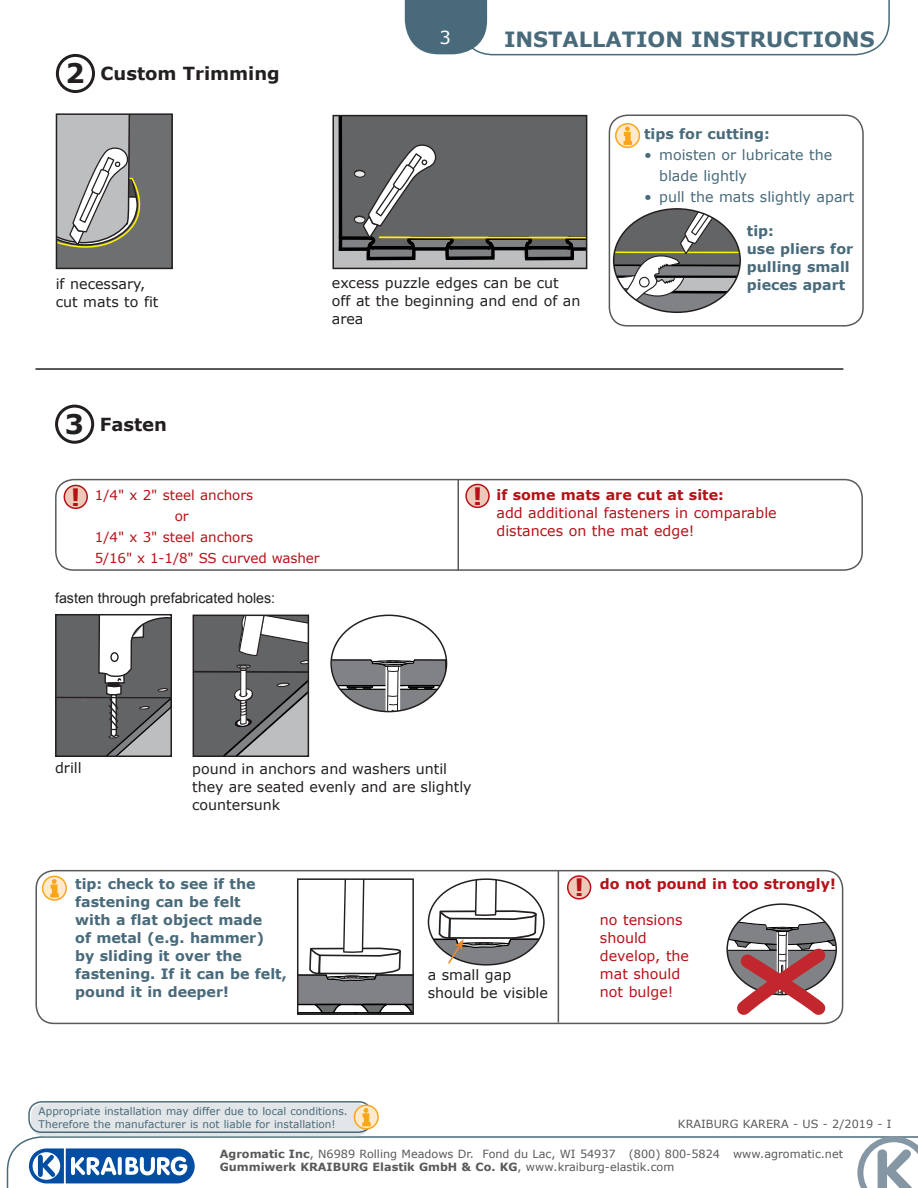
<style>
.page{position:relative;width:918px;height:1188px;background:#fff}
.page>*{position:absolute;margin:0;border:0;box-sizing:border-box;transform-origin:0 0}
.Fließtext{font:700 27px "Verdana";color:#231f20}
.Fließtext-2{font:700 24px "Verdana";color:#b51218}
.t1{font:700 21px "Verdana";color:#486a7a}
.Fließtext-3{font:700 18px "Verdana";color:#231f20}
.Fließtext-4{font:18px "Verdana";color:#fff}
.t2{font:700 14.25px/18px "Verdana";color:#486a7a}
.Fließtext-5{font:14.25px/18px "Verdana";color:#231f20}
.t3{font:14.25px/18px "Verdana";color:#b51218}
.t4{font:14.25px/21px "Verdana";color:#486a7a}
.t5{font:700 14.25px "Verdana";color:#b51218}
.Fließtext-6{font:14.25px "Arial";color:#231f20}
.t6{font:13.5px "Verdana";color:#b51218}
.t7{font:11.25px "Verdana";color:#58595b}
.t8{font:700 11.25px "Verdana";color:#58595b}
.t9{font:10.5px "Verdana";color:#486a7a}
.s1{font-weight:700}
.s2{font-weight:400}
</style>
<div class="page">
<svg style="left:405px;top:0;width:485px;height:55px"></svg>
<svg style="left:7px;top:1136px;width:850px;height:52px"></svg>
<svg style="left:857px;top:1136px;width:61px;height:52px"></svg>
<svg style="left:27px;top:1147px;width:169px;height:38px"></svg>
<div style="left:31px;top:1103px;width:338px;height:33px;background:#e3e6e9;border-radius:13px"></div>
<div style="left:28px;top:1101px;width:344px;height:32px;border:2px solid #486a7a;border-radius:13px"></div>
<svg style="left:354px;top:1105px;width:24px;height:24px"></svg>
<div style="left:354px;top:1104px;width:25px;height:26px;border:2px solid #faa61a;border-radius:50%"></div>
<svg style="left:362px;top:1108px;width:9px;height:18px"></svg>
<div style="left:56px;top:54px;width:39px;height:39px;border:3px solid #231f20;border-radius:50%"></div>
<svg style="left:335px;top:118px;width:249px;height:148px;background:#6c6c6c"></svg>
<div style="left:332px;top:115px;width:255px;height:154px;border:2px solid #231f20"></div>
<svg style="left:59px;top:116px;width:111px;height:150px;background:#979897"></svg>
<div style="left:56px;top:113px;width:117px;height:156px;border:2px solid #231f20"></div>
<div style="left:609px;top:115px;width:255px;height:212px;border:2px solid #58595b;border-radius:18px"></div>
<svg style="left:614px;top:209px;width:126px;height:103px"></svg>
<div style="left:613px;top:208px;width:128px;height:105px;border:2px solid #231f20;border-radius:50%"></div>
<svg style="left:616px;top:124px;width:23px;height:23px"></svg>
<div style="left:615px;top:123px;width:25px;height:25px;border:2px solid #faa61a;border-radius:50%"></div>
<svg style="left:624px;top:127px;width:8px;height:18px"></svg>
<svg style="left:196px;top:618px;width:110px;height:136px;background:#7c7d7f"></svg>
<div style="left:193px;top:615px;width:116px;height:142px;border:2px solid #231f20"></div>
<svg style="left:58px;top:617px;width:111px;height:137px;background:#7d7e80"></svg>
<div style="left:55px;top:614px;width:117px;height:143px;border:2px solid #231f20"></div>
<svg style="left:331px;top:615px;width:116px;height:97px"></svg>
<div style="left:330px;top:615px;width:117px;height:97px;border:2px solid #231f20;border-radius:50%"></div>
<div style="left:55px;top:405px;width:39px;height:39px;border:3px solid #231f20;border-radius:50%"></div>
<hr style="left:35px;top:368px;width:808px;height:2px;background:#231f20">
<div style="left:55px;top:479px;width:808px;height:92px;border:2px solid #58595b;border-radius:18px"></div>
<div style="left:35px;top:870px;width:808px;height:154px;border:2px solid #58595b;border-radius:18px"></div>
<div style="left:466px;top:484px;width:23px;height:23px;background:#eec8b8;border-radius:50%"></div>
<div style="left:465px;top:484px;width:25px;height:24px;border:2px solid #b51218;border-radius:50%"></div>
<svg style="left:43px;top:876px;width:23px;height:24px"></svg>
<div style="left:42px;top:876px;width:25px;height:25px;border:2px solid #faa61a;border-radius:50%"></div>
<svg style="left:50px;top:879px;width:9px;height:18px"></svg>
<svg style="left:300px;top:881px;width:111px;height:131px"></svg>
<div style="left:297px;top:878px;width:117px;height:137px;border:2px solid #231f20"></div>
<svg style="left:428px;top:879px;width:116px;height:87px"></svg>
<div style="left:568px;top:876px;width:23px;height:23px;background:#eec8b8;border-radius:50%"></div>
<div style="left:567px;top:875px;width:24px;height:25px;border:2px solid #b51218;border-radius:50%"></div>
<hr style="left:558px;top:870px;width:1px;height:153px;background:#58595b">
<svg style="left:725px;top:904px;width:113px;height:121px"></svg>
<div style="left:64px;top:485px;width:23px;height:23px;background:#eec8b8;border-radius:50%"></div>
<div style="left:64px;top:485px;width:24px;height:24px;border:2px solid #b51218;border-radius:50%"></div>
<hr style="left:458px;top:479px;width:1px;height:92px;background:#58595b">
<p class="Fließtext" style="left:66px;top:54px;width:21px">2</p>
<p class="Fließtext-3" style="left:101px;top:61px;width:181px">Custom Trimming</p>
<p class="Fließtext-5" style="left:56px;top:275px;width:91px">if necessary,</p>
<p class="Fließtext-5" style="left:56px;top:293px;width:104px">cut mats to fit</p>
<p class="Fließtext-4" style="left:439px;top:25px;width:13px">3</p>
<p class="t1" style="left:504px;top:25px;width:372px">INSTALLATION INSTRUCTIONS</p>
<p class="Fließtext-5" style="left:332px;top:274px;width:250px">excess puzzle edges can be cut off at the beginning and end of an area</p>
<p class="t2" style="left:644px;top:124px;width:127px">tips for cutting:</p>
<p class="t4" style="left:659px;top:144px;width:175px;text-indent:-15px">• moisten or lubricate the blade lightly</p>
<p class="t4" style="left:644px;top:186px;width:212px">• pull the mats slightly apart</p>
<p class="t2" style="left:747px;top:221px;width:29px">tip:</p>
<p class="t2" style="left:747px;top:239px;width:108px">use pliers for pulling small pieces apart</p>
<p class="Fließtext" style="left:65px;top:405px;width:21px">3</p>
<p class="Fließtext-3" style="left:100px;top:412px;width:69px">Fasten</p>
<p class="Fließtext-2" style="left:71px;top:480px;width:11px">!</p>
<p class="t6" style="left:95px;top:486px;width:160px">1/4" x 2" steel anchors</p>
<p class="t6" style="left:175px;top:507px;width:15px">or</p>
<p class="t6" style="left:95px;top:528px;width:160px">1/4" x 3" steel anchors</p>
<p class="t6" style="left:95px;top:549px;width:226px">5/16" x 1-1/8" SS curved washer</p>
<p class="Fließtext-6" style="left:55px;top:589px;width:222px">fasten through prefabricated holes:</p>
<p class="Fließtext-2" style="left:473px;top:479px;width:11px">!</p>
<p class="t5" style="left:496px;top:484px;width:229px">if some mats are cut at site:</p>
<p class="t3" style="left:496px;top:503px;width:282px">add additional fasteners in comparable distances on the mat edge!</p>
<p class="Fließtext-5" style="left:55px;top:759px;width:28px">drill</p>
<p class="Fließtext-5" style="left:192px;top:760px;width:281px">pound in anchors and washers until they are seated evenly and are slightly countersunk</p>
<p class="t2" style="left:75px;top:874px;width:213px">tip: check to see if the fastening can be felt<br>with a flat object made<br>of metal (e.g. hammer) by sliding it over the fastening. If it can be felt, pound it in deeper!</p>
<p class="Fließtext-5" style="left:428px;top:965px;width:122px">a small gap should be visible</p>
<p class="Fließtext-2" style="left:574px;top:871px;width:11px">!</p>
<p class="t5" style="left:600px;top:874px;width:237px">do not pound in too strongly!</p>
<p class="t3" style="left:600px;top:911px;width:84px">no tensions</p>
<p class="t3" style="left:600px;top:929px;width:48px">should</p>
<p class="t3" style="left:600px;top:947px;width:91px">develop, the</p>
<p class="t3" style="left:600px;top:965px;width:82px">mat should</p>
<p class="t3" style="left:600px;top:983px;width:75px">not bulge!</p>
<p class="t9" style="left:39px;top:1103px;width:310px">Appropriate installation may differ due to local conditions.</p>
<p class="t9" style="left:39px;top:1117px;width:299px">Therefore the manufacturer is not liable for installation!</p>
<p class="t7" style="left:678px;top:1116px;width:215px">KRAIBURG KARERA - US - 2/2019 - I</p>
<p class="t7" style="left:220px;top:1146px;width:625px"><span class="s1">Agromatic Inc</span>, N6989 Rolling Meadows Dr. Fond du Lac, WI 54937 (800) 800-5824 www.agromatic.net</p>
<p class="t8" style="left:220px;top:1159px;width:456px">Gummiwerk KRAIBURG Elastik GmbH &amp; Co. KG<span class="s2">, www.kraiburg-elastik.com</span></p>
</div>
